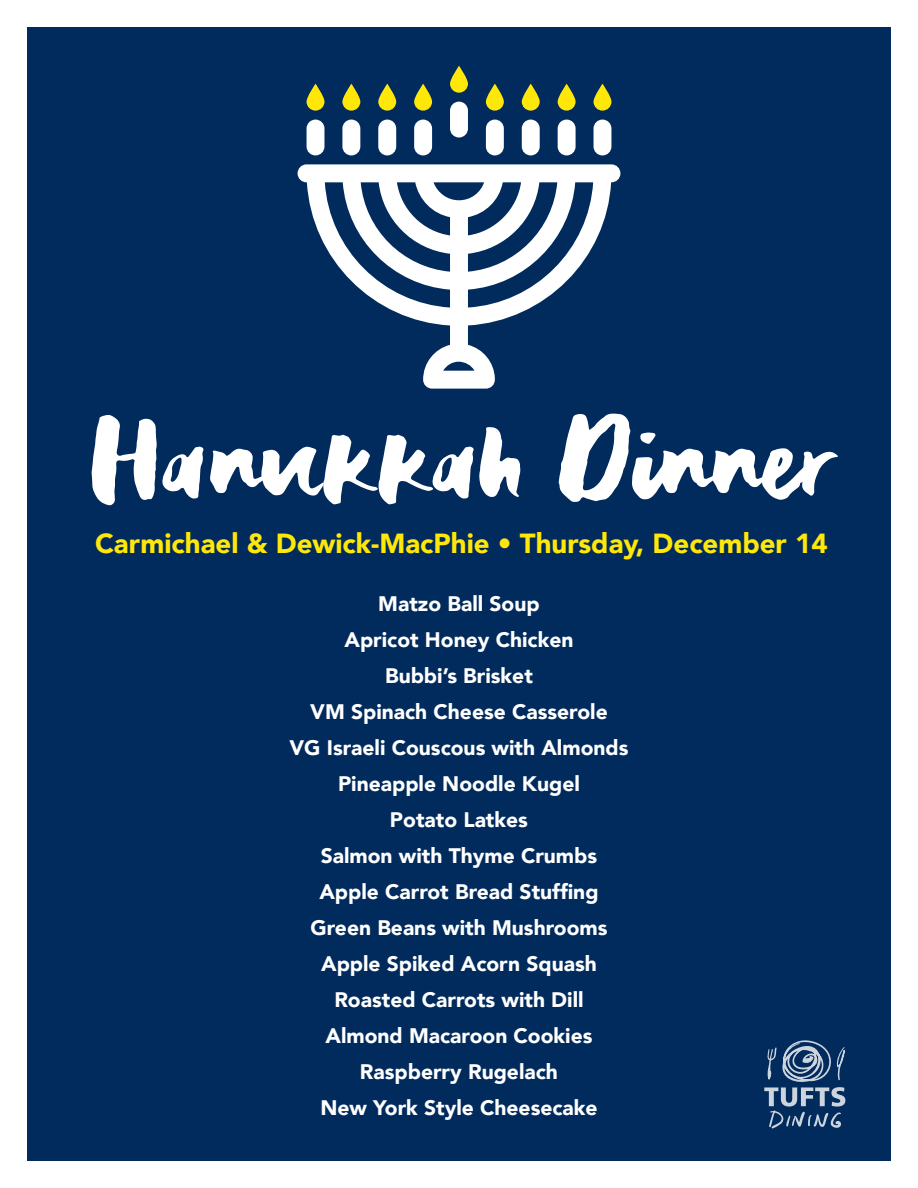
<style>
.page{position:relative;width:918px;height:1188px;background:#fff}
.page>*{position:absolute;margin:0;border:0;box-sizing:border-box;transform-origin:0 0}
.t1{font:112.8px "Reckless Sample";color:#fff}
.t2{font:900 27.6px "Avenir";color:#ffe709}
.t3{font:900 21px/36px "Avenir";color:#fff;text-align:center}
</style>
<div class="page">
<div style="left:27px;top:27px;width:864px;height:1134px;background:#002b5c"></div>
<div style="left:450px;top:102px;width:18px;height:36px;background:#fff;border-radius:9px"></div>
<div style="left:414px;top:120px;width:18px;height:35px;background:#fff;border-radius:9px"></div>
<div style="left:378px;top:120px;width:18px;height:35px;background:#fff;border-radius:9px"></div>
<div style="left:342px;top:120px;width:18px;height:35px;background:#fff;border-radius:9px"></div>
<div style="left:307px;top:120px;width:17px;height:35px;background:#fff;border-radius:9px"></div>
<div style="left:486px;top:120px;width:18px;height:35px;background:#fff;border-radius:9px"></div>
<div style="left:522px;top:120px;width:18px;height:35px;background:#fff;border-radius:9px"></div>
<div style="left:558px;top:120px;width:18px;height:35px;background:#fff;border-radius:9px"></div>
<div style="left:594px;top:120px;width:17px;height:35px;background:#fff;border-radius:9px"></div>
<svg style="left:298px;top:164px;width:322px;height:225px"></svg>
<svg style="left:450px;top:66px;width:18px;height:27px"></svg>
<svg style="left:414px;top:84px;width:18px;height:27px"></svg>
<svg style="left:378px;top:84px;width:18px;height:27px"></svg>
<svg style="left:342px;top:84px;width:18px;height:27px"></svg>
<svg style="left:307px;top:84px;width:17px;height:27px"></svg>
<svg style="left:486px;top:84px;width:18px;height:27px"></svg>
<svg style="left:522px;top:84px;width:18px;height:27px"></svg>
<svg style="left:558px;top:84px;width:18px;height:27px"></svg>
<svg style="left:594px;top:84px;width:17px;height:27px"></svg>
<svg style="left:764px;top:1040px;width:81px;height:88px"></svg>
<h1 class="t1" style="left:90px;top:395px;width:744px">Hanukkah Dinner</h1>
<h2 class="t2" style="left:95px;top:520px;width:734px">Carmichael &amp; Dewick-MacPhie • Thursday, December 14</h2>
<p class="t3" style="left:289px;top:585px;width:341px">Matzo Ball Soup<br>Apricot Honey Chicken<br>Bubbi’s Brisket<br>VM Spinach Cheese Casserole<br>VG Israeli Couscous with Almonds<br>Pineapple Noodle Kugel<br>Potato Latkes<br>Salmon with Thyme Crumbs<br>Apple Carrot Bread Stuffing<br>Green Beans with Mushrooms<br>Apple Spiked Acorn Squash<br>Roasted Carrots with Dill<br>Almond Macaroon Cookies<br>Raspberry Rugelach<br>New York Style Cheesecake</p>
</div>
